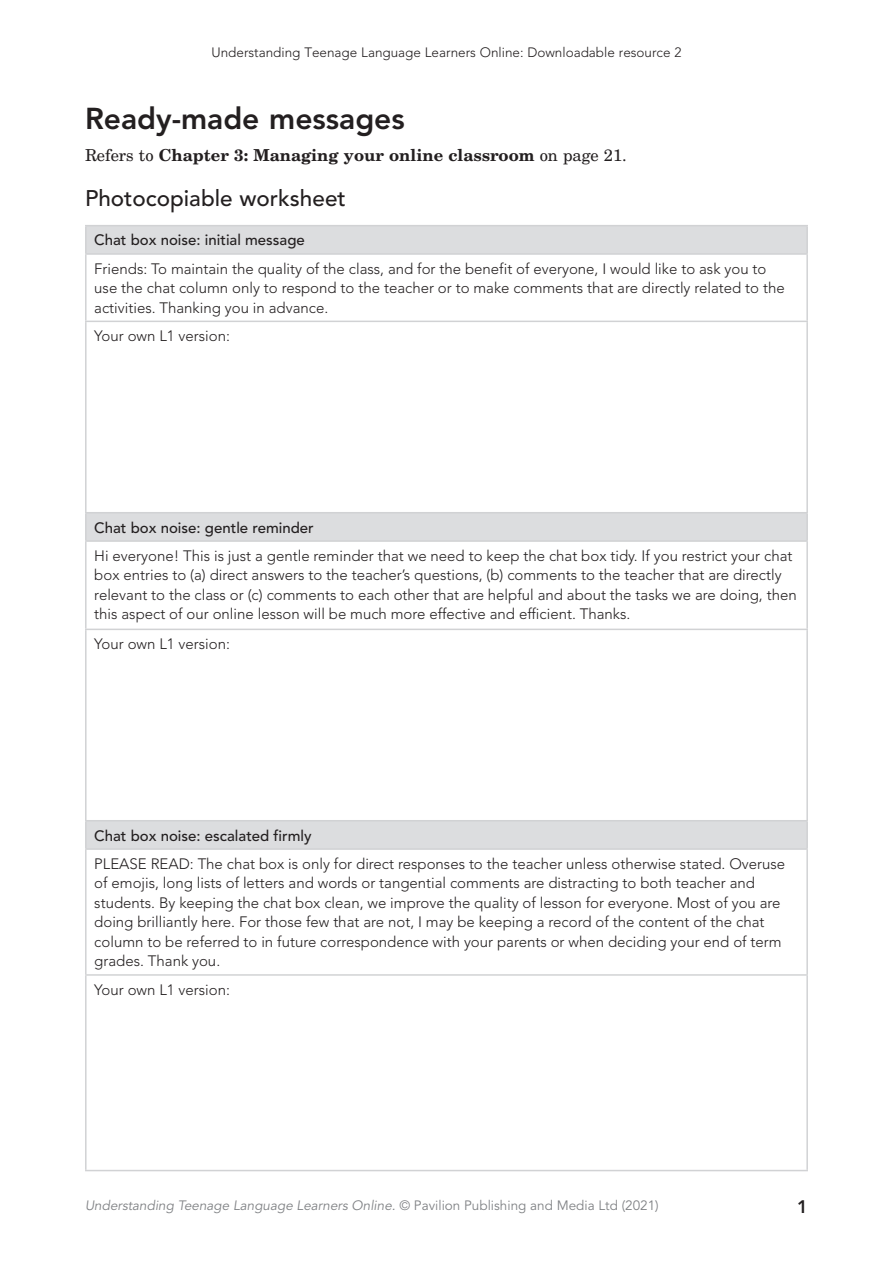
<style>
.page{position:relative;width:893px;height:1263px;background:#fff}
.page>*{position:absolute;margin:0;border:0;box-sizing:border-box;transform-origin:0 0}
.t1{font:800 30px "Avenir LT Std";color:#231f20}
.t2{font:500 22.5px "Avenir LT Std";color:#231f20}
.t3{font:800 18px "Avenir LT Std";color:#231f20}
.t4{font:700 16.5px "New Century Schlbk LT Std";color:#231f20}
.t5{font:300 15px/19.5px "Avenir LT Std";color:#231f20}
.t6{font:500 15px "Avenir LT Std";color:#231f20}
.t7{font:italic 13.5px "Avenir LT Std";color:#808285}
.t8{font:300 13.5px "Avenir LT Std";color:#231f20}
.s1{font-weight:400}
.s2{font-style:normal}
</style>
<div class="page">
<svg style="left:87px;top:226px;width:719px;height:622px"></svg>
<hr style="left:85px;top:321px;width:723px;height:1px;background:#d1d2d4">
<hr style="left:85px;top:629px;width:723px;height:1px;background:#d1d2d4">
<hr style="left:85px;top:974px;width:723px;height:2px;background:#d1d2d4">
<hr style="left:85px;top:255px;width:2px;height:66px;background:#d1d2d4">
<hr style="left:806px;top:255px;width:2px;height:66px;background:#d1d2d4">
<hr style="left:85px;top:322px;width:2px;height:190px;background:#d1d2d4">
<hr style="left:806px;top:322px;width:2px;height:190px;background:#d1d2d4">
<hr style="left:85px;top:542px;width:2px;height:87px;background:#d1d2d4">
<hr style="left:806px;top:542px;width:2px;height:87px;background:#d1d2d4">
<hr style="left:85px;top:630px;width:2px;height:190px;background:#d1d2d4">
<hr style="left:806px;top:630px;width:2px;height:190px;background:#d1d2d4">
<hr style="left:85px;top:850px;width:2px;height:124px;background:#d1d2d4">
<hr style="left:806px;top:850px;width:2px;height:124px;background:#d1d2d4">
<hr style="left:85px;top:976px;width:2px;height:194px;background:#d1d2d4">
<hr style="left:806px;top:976px;width:2px;height:194px;background:#d1d2d4">
<hr style="left:85px;top:225px;width:723px;height:1px;background:#d1d2d4">
<hr style="left:85px;top:226px;width:2px;height:27px;background:#d1d2d4">
<hr style="left:806px;top:226px;width:2px;height:27px;background:#d1d2d4">
<hr style="left:85px;top:253px;width:723px;height:2px;background:#d1d2d4">
<hr style="left:85px;top:512px;width:723px;height:1px;background:#d1d2d4">
<hr style="left:85px;top:513px;width:2px;height:27px;background:#d1d2d4">
<hr style="left:806px;top:513px;width:2px;height:27px;background:#d1d2d4">
<hr style="left:85px;top:540px;width:723px;height:2px;background:#d1d2d4">
<hr style="left:85px;top:820px;width:723px;height:1px;background:#d1d2d4">
<hr style="left:85px;top:821px;width:2px;height:27px;background:#d1d2d4">
<hr style="left:806px;top:821px;width:2px;height:27px;background:#d1d2d4">
<hr style="left:85px;top:848px;width:723px;height:2px;background:#d1d2d4">
<hr style="left:85px;top:1170px;width:723px;height:1px;background:#d1d2d4">
<p class="t8" style="left:211px;top:44px;width:471px">Understanding Teenage Language Learners Online: Downloadable resource 2</p>
<h1 class="t1" style="left:85px;top:101px;width:321px">Ready-made messages</h1>
<p class="t4" style="left:85px;top:144px;width:543px"><span class="s1">Refers to</span> Chapter 3: Managing your online classroom <span class="s1">on page 21.</span></p>
<h2 class="t2" style="left:85px;top:185px;width:262px">Photocopiable worksheet</h2>
<p class="t6" style="left:94px;top:232px;width:212px">Chat box noise: initial message</p>
<p class="t5" style="left:94px;top:259px;width:692px">Friends: To maintain the quality of the class, and for the benefit of everyone, I would like to ask you to use the chat column only to respond to the teacher or to make comments that are directly related to the activities. Thanking you in advance.</p>
<p class="t5" style="left:94px;top:326px;width:137px">Your own L1 version:</p>
<p class="t6" style="left:94px;top:519px;width:221px">Chat box noise: gentle reminder</p>
<p class="t5" style="left:94px;top:546px;width:704px">Hi everyone! This is just a gentle reminder that we need to keep the chat box tidy. If you restrict your chat box entries to (a) direct answers to the teacher’s questions, (b) comments to the teacher that are directly relevant to the class or (c) comments to each other that are helpful and about the tasks we are doing, then this aspect of our online lesson will be much more effective and efficient. Thanks.</p>
<p class="t5" style="left:94px;top:634px;width:137px">Your own L1 version:</p>
<p class="t6" style="left:94px;top:827px;width:219px">Chat box noise: escalated firmly</p>
<p class="t5" style="left:94px;top:854px;width:692px">PLEASE READ: The chat box is only for direct responses to the teacher unless otherwise stated. Overuse of emojis, long lists of letters and words or tangential comments are distracting to both teacher and students. By keeping the chat box clean, we improve the quality of lesson for everyone. Most of you are doing brilliantly here. For those few that are not, I may be keeping a record of the content of the chat column to be referred to in future correspondence with your parents or when deciding your end of term grades. Thank you.</p>
<p class="t5" style="left:94px;top:980px;width:137px">Your own L1 version:</p>
<p class="t7" style="left:85px;top:1198px;width:575px">Understanding Teenage Language Learners Online. <span class="s2">© Pavilion Publishing and Media Ltd (2021)</span></p>
<p class="t3" style="left:797px;top:1196px;width:12px">1</p>
</div>
